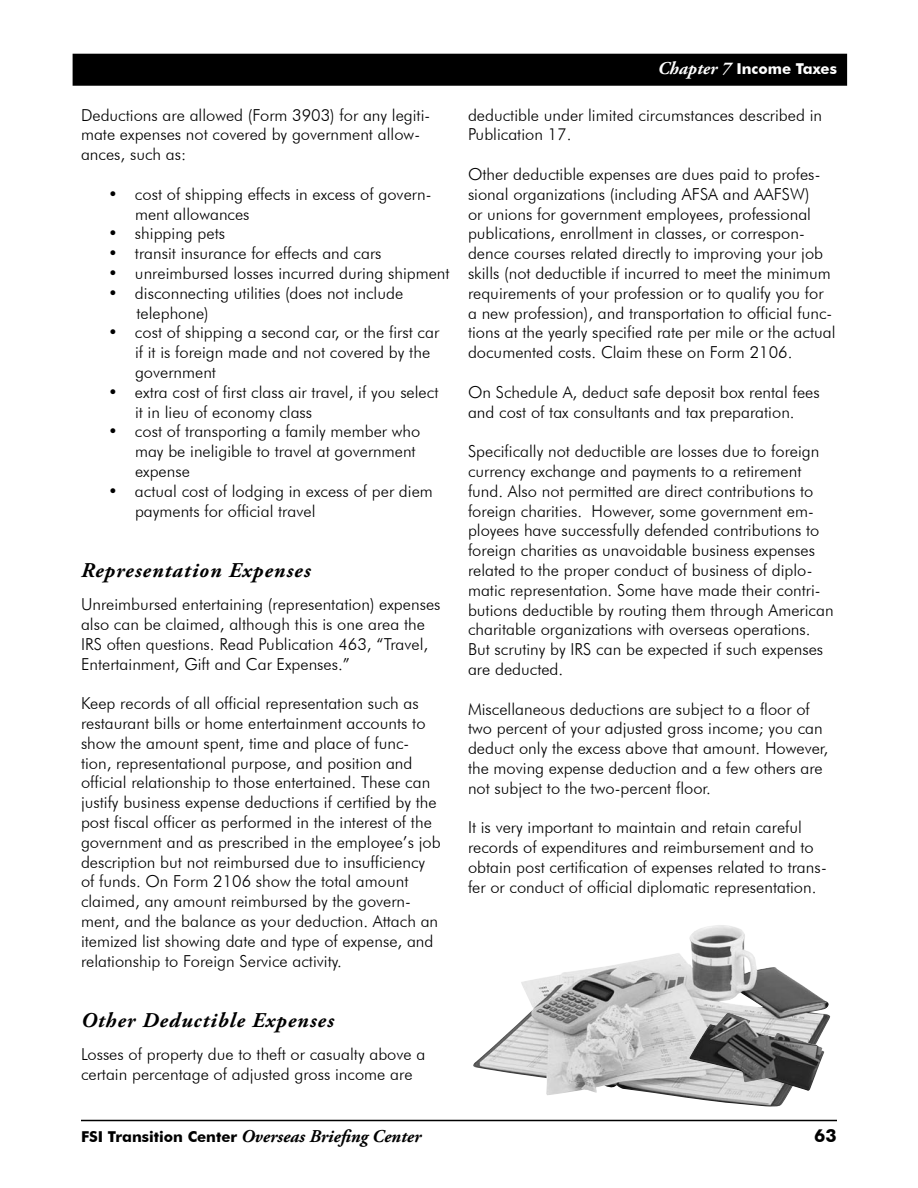
<style>
.page{position:relative;width:918px;height:1188px;background:#fff}
.page>*{position:absolute;margin:0;border:0;box-sizing:border-box;transform-origin:0 0}
.Body_subs_lvl2{font:italic 700 21px "Adobe Garamond Pro";letter-spacing:.05em;color:#000}
.t1{font:italic 700 18px "Adobe Garamond Pro";color:#000}
.t2{font:700 18px "Futura BT";color:#000}
.Body_text{font:300 16.5px/19.8px "Futura BT";color:#000}
.Bullets_List_2nd_level{font:300 16.5px/19.8px "Futura BT";color:#000}
.Body_text__1st_paragraph{font:300 16.5px/19.8px "Futura BT";color:#000}
.t3{font:700 15px "Futura BT";color:#fff}
.s1{font-family:"Adobe Garamond Pro";font-style:italic;font-size:18px}
.s2{font-family:"Futura BT";font-style:normal;font-size:15px}
</style>
<div class="page">
<div style="left:73px;top:54px;width:773px;height:31px;background:#000"></div>
<div style="left:73px;top:54px;width:774px;height:32px;border:2px solid #000"></div>
<hr style="left:81px;top:1120px;width:756px;height:1px;background:#000">
<img style="left:473px;top:925px;width:357px;height:182px">
<img style="left:689px;top:1012px;width:135px;height:80px">
<p class="Body_text" style="left:81px;top:105px;width:351px">Deductions are allowed (Form 3903) for any legiti&shy;mate expenses not covered by government allow&shy;ances, such as:</p>
<p class="Bullets_List_2nd_level" style="left:135px;top:184px;width:298px;text-indent:-27px">• cost of shipping effects in excess of govern&shy;ment allowances</p>
<p class="Bullets_List_2nd_level" style="left:108px;top:223px;width:119px">• shipping pets</p>
<p class="Bullets_List_2nd_level" style="left:108px;top:243px;width:275px">• transit insurance for effects and cars</p>
<p class="Bullets_List_2nd_level" style="left:108px;top:263px;width:343px">• unreimbursed losses incurred during shipment</p>
<p class="Bullets_List_2nd_level" style="left:108px;top:283px;width:297px">• disconnecting utilities (does not include</p>
<p class="Bullets_List_2nd_level" style="left:137px;top:303px;width:74px">telephone)</p>
<p class="Bullets_List_2nd_level" style="left:135px;top:322px;width:306px;text-indent:-27px">• cost of shipping a second car, or the first car if it is foreign made and not covered by the government</p>
<p class="Bullets_List_2nd_level" style="left:135px;top:382px;width:305px;text-indent:-27px">• extra cost of first class air travel, if you select it in lieu of economy class</p>
<p class="Bullets_List_2nd_level" style="left:135px;top:421px;width:287px;text-indent:-27px">• cost of transporting a family member who may be ineligible to travel at government expense</p>
<p class="Bullets_List_2nd_level" style="left:135px;top:481px;width:299px;text-indent:-27px">• actual cost of lodging in excess of per diem payments for official travel</p>
<p class="Body_subs_lvl2" style="left:81px;top:558px;width:231px">Representation Expenses</p>
<p class="Body_text__1st_paragraph" style="left:81px;top:594px;width:361px">Unreimbursed entertaining (representation) expenses also can be claimed, although this is one area the IRS often questions. Read Publication 463, “Travel, Entertainment, Gift and Car Expenses.”</p>
<p class="Body_text" style="left:81px;top:693px;width:361px">Keep records of all official representation such as restaurant bills or home entertainment accounts to show the amount spent, time and place of func&shy;tion, representational purpose, and position and official relationship to those entertained. These can justify business expense deductions if certified by the post fiscal officer as performed in the interest of the government and as prescribed in the employee’s job description but not reimbursed due to insufficiency of funds. On Form 2106 show the total amount claimed, any amount reimbursed by the govern&shy;ment, and the balance as your deduction. Attach an itemized list showing date and type of expense, and relationship to Foreign Service activity.</p>
<p class="Body_subs_lvl2" style="left:81px;top:1008px;width:254px">Other Deductible Expenses</p>
<p class="Body_text__1st_paragraph" style="left:81px;top:1044px;width:346px">Losses of property due to theft or casualty above a certain percentage of adjusted gross income are</p>
<p class="t3" style="left:658px;top:60px;width:181px"><span class="s1">Chapter 7</span> Income Taxes</p>
<p class="Body_text__1st_paragraph" style="left:468px;top:105px;width:356px">deductible under limited circumstances described in<br>Publication 17.</p>
<p class="Body_text" style="left:468px;top:164px;width:369px">Other deductible expenses are dues paid to profes&shy;sional organizations (including AFSA and AAFSW)<br>or unions for government employees, professional publications, enrollment in classes, or correspon&shy;dence courses related directly to improving your job skills (not deductible if incurred to meet the minimum requirements of your profession or to qualify you for a new profession), and transportation to official func&shy;tions at the yearly specified rate per mile or the actual documented costs. Claim these on Form 2106.</p>
<p class="Body_text" style="left:468px;top:382px;width:353px">On Schedule A, deduct safe deposit box rental fees and cost of tax consultants and tax preparation.</p>
<p class="Body_text" style="left:468px;top:441px;width:367px">Specifically not deductible are losses due to foreign currency exchange and payments to a retirement fund. Also not permitted are direct contributions to foreign charities. However, some government em&shy;ployees have successfully defended contributions to foreign charities as unavoidable business expenses related to the proper conduct of business of diplo&shy;matic representation. Some have made their contri&shy;butions deductible by routing them through American charitable organizations with overseas operations.<br>But scrutiny by IRS can be expected if such expenses are deducted.</p>
<p class="Body_text" style="left:468px;top:699px;width:362px">Miscellaneous deductions are subject to a floor of two percent of your adjusted gross income; you can deduct only the excess above that amount. However, the moving expense deduction and a few others are not subject to the two-percent floor.</p>
<p class="Body_text" style="left:468px;top:817px;width:360px">It is very important to maintain and retain careful records of expenditures and reimbursement and to obtain post certification of expenses related to trans&shy;fer or conduct of official diplomatic representation.</p>
<p class="t1" style="left:81px;top:1126px;width:342px"><span class="s2">FSI Transition Center</span> Overseas Briefing Center</p>
<p class="t2" style="left:814px;top:1125px;width:24px">63</p>
</div>
